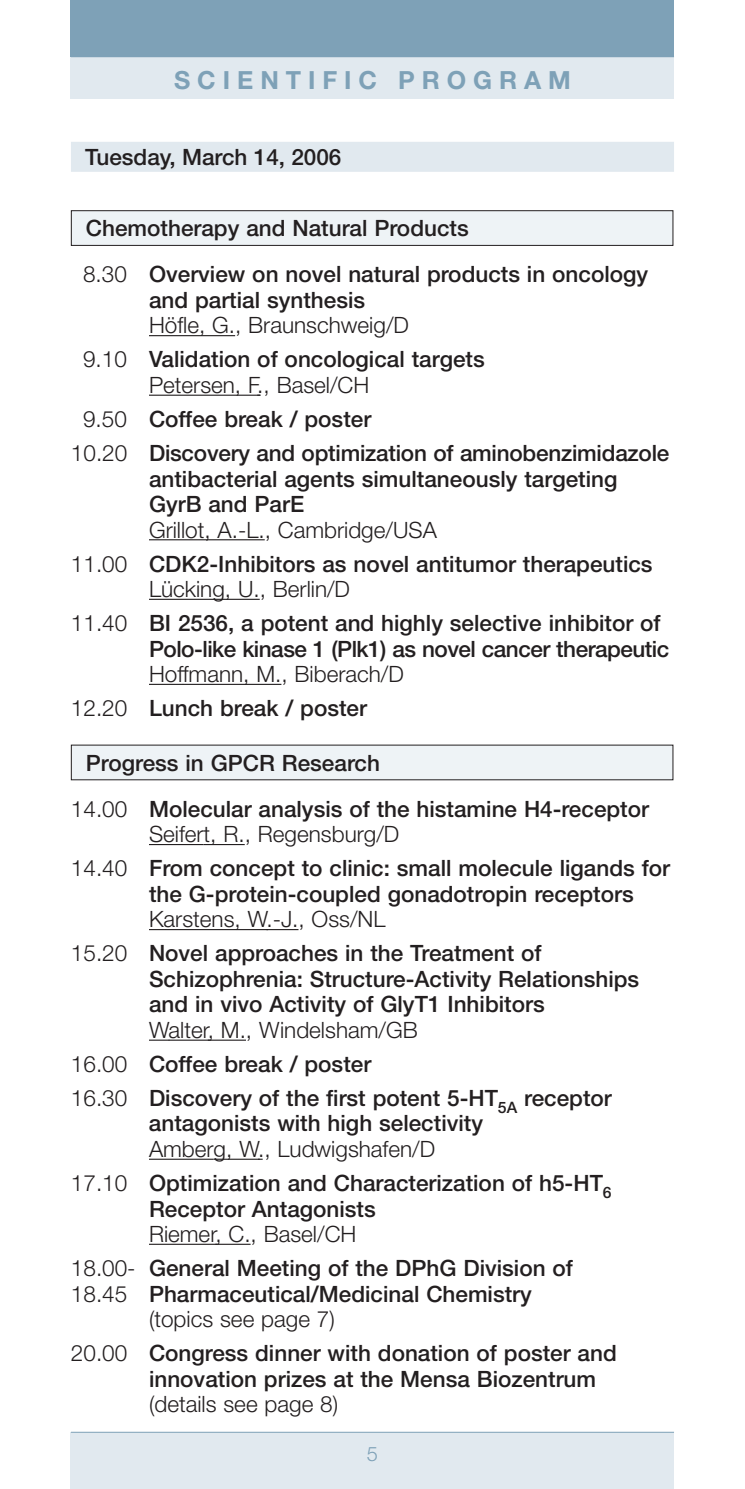
<style>
.page{position:relative;width:745px;height:1489px;background:#fff}
.page>*{position:absolute;margin:0;border:0;box-sizing:border-box;transform-origin:0 0}
.t1{font:700 25px "Helvetica Neue";letter-spacing:.28em;color:#7ea1b7}
.t2{font:500 22.5px/34px "Helvetica Neue";color:#231f20}
.t3{font:300 22.5px/34px "Helvetica Neue";color:#231f20}
.t4{font:500 22.5px "Helvetica Neue";letter-spacing:-.02em;color:#231f20}
.t5{font:300 20px "Helvetica Neue";color:#7ea1b7}
.s1{font-weight:300}
.s2{font-weight:500}
</style>
<div class="page">
<div style="left:71px;top:57px;width:602px;height:42px;background:#e1e9ef"></div>
<div style="left:71px;top:0;width:602px;height:57px;background:#7ea1b7"></div>
<div style="left:71px;top:1431px;width:602px;height:57px;background:#e1e9ef"></div>
<div style="left:71px;top:142px;width:602px;height:30px;background:#e1e9ef"></div>
<hr style="left:149px;top:335px;width:86px;height:1px;background:#231f20">
<hr style="left:149px;top:394px;width:111px;height:2px;background:#231f20">
<hr style="left:149px;top:539px;width:115px;height:1px;background:#231f20">
<hr style="left:149px;top:598px;width:110px;height:2px;background:#231f20">
<hr style="left:149px;top:683px;width:34px;height:2px;background:#231f20">
<hr style="left:183px;top:683px;width:98px;height:2px;background:#231f20">
<hr style="left:149px;top:844px;width:54px;height:1px;background:#231f20">
<hr style="left:203px;top:844px;width:41px;height:1px;background:#231f20">
<hr style="left:149px;top:929px;width:119px;height:1px;background:#231f20">
<hr style="left:266px;top:929px;width:32px;height:1px;background:#231f20">
<svg style="left:149px;top:1039px;width:19px;height:1px"></svg>
<hr style="left:168px;top:1039px;width:42px;height:1px;background:#231f20">
<hr style="left:208px;top:1039px;width:38px;height:1px;background:#231f20">
<hr style="left:149px;top:1158px;width:64px;height:1px;background:#231f20">
<hr style="left:213px;top:1158px;width:46px;height:1px;background:#231f20">
<hr style="left:149px;top:1243px;width:68px;height:1px;background:#231f20">
<hr style="left:215px;top:1243px;width:35px;height:1px;background:#231f20">
<div style="left:71px;top:745px;width:601px;height:34px;background:#eef3f6"></div>
<div style="left:71px;top:211px;width:601px;height:34px;background:#eef3f6"></div>
<div style="left:71px;top:210px;width:602px;height:36px;border:1px solid #231f20"></div>
<hr style="left:71px;top:1431px;width:602px;height:1px;background:#7ea1b7">
<p class="t1" style="left:174px;top:71px;width:398px">SCIENTIFIC PROGRAM</p>
<p class="t2" style="left:85px;top:142px;width:258px">Tuesday, March 14, 2006</p>
<p class="t2" style="left:86px;top:213px;width:384px">Chemotherapy and Natural Products</p>
<p class="t2" style="left:149px;top:264px;width:500px;line-height:25.5px;text-indent:-66px"><span class="s1">8.30</span> Overview on novel natural products in oncology and partial synthesis</p>
<p class="t2" style="left:83px;top:310px;width:403px;text-align:center"><span class="s1">Höfle, G., Braunschweig/D<br>9.10</span> Validation of oncological targets</p>
<p class="t3" style="left:149px;top:370px;width:222px">Petersen, F., Basel/CH</p>
<p class="t2" style="left:83px;top:404px;width:289px"><span class="s1">9.50</span> Coffee break / poster</p>
<p class="t2" style="left:71px;top:438px;width:599px"><span class="s1">10.20</span> Discovery and optimization of aminobenzimidazole</p>
<p class="t2" style="left:149px;top:468px;width:469px;line-height:25.5px">antibacterial agents simultaneously targeting<br>GyrB and ParE</p>
<p class="t2" style="left:71px;top:514px;width:583px;text-indent:78px"><span class="s1">Grillot, A.-L., Cambridge/USA<br>11.00</span> CDK2-Inhibitors as novel antitumor therapeutics</p>
<p class="t2" style="left:71px;top:574px;width:591px;text-indent:78px"><span class="s1">Lücking, U., Berlin/D<br>11.40</span> BI 2536, a potent and highly selective inhibitor of</p>
<p class="t4" style="left:149px;top:640px;width:521px">Polo-like kinase 1 (Plk1) as novel cancer therapeutic</p>
<p class="t3" style="left:71px;top:659px;width:334px;text-indent:78px">Hoffmann, M., Biberach/D<br>12.20 <span class="s2">Lunch break / poster</span></p>
<p class="t2" style="left:86px;top:748px;width:295px">Progress in GPCR Research</p>
<p class="t2" style="left:149px;top:798px;width:501px;line-height:25.5px;text-indent:-78px"><span class="s1">14.00</span> Molecular analysis of the histamine H4-receptor<br><span class="s1">Seifert, R., Regensburg/D</span></p>
<p class="t2" style="left:149px;top:857px;width:522px;line-height:25.5px;text-indent:-78px"><span class="s1">14.40</span> From concept to clinic: small molecule ligands for the G-protein-coupled gonadotropin receptors</p>
<p class="t2" style="left:71px;top:904px;width:472px;text-indent:78px"><span class="s1">Karstens, W.-J., Oss/NL<br>15.20</span> Novel approaches in the Treatment of</p>
<p class="t2" style="left:149px;top:968px;width:491px;line-height:25.5px">Schizophrenia: Structure-Activity Relationships and in vivo Activity of GlyT1 Inhibitors</p>
<p class="t2" style="left:71px;top:1014px;width:542px;text-indent:78px"><span class="s1">Walter, M., Windelsham/GB<br>16.00</span> Coffee break / poster<br><span class="s1">16.30</span> Discovery of the first potent 5-HT<sub>5A</sub> receptor</p>
<p class="t2" style="left:149px;top:1108px;width:335px">antagonists with high selectivity</p>
<p class="t2" style="left:71px;top:1133px;width:542px;text-indent:78px"><span class="s1">Amberg, W., Ludwigshafen/D<br>17.10</span> Optimization and Characterization of h5-HT<sub>6</sub></p>
<p class="t2" style="left:149px;top:1193px;width:228px">Receptor Antagonists</p>
<p class="t2" style="left:71px;top:1218px;width:503px;text-indent:78px"><span class="s1">Riemer, C., Basel/CH<br>18.00-</span> General Meeting of the DPhG Division of</p>
<p class="t2" style="left:149px;top:1282px;width:384px;line-height:25.5px;text-indent:-78px"><span class="s1">18.45</span> Pharmaceutical/Medicinal Chemistry <span class="s1">(topics see page 7)</span></p>
<p class="t2" style="left:149px;top:1342px;width:469px;line-height:25.5px;text-indent:-78px"><span class="s1">20.00</span> Congress dinner with donation of poster and innovation prizes at the Mensa Biozentrum</p>
<p class="t3" style="left:149px;top:1388px;width:191px">(details see page 8)</p>
<p class="t5" style="left:366px;top:1446px;width:13px">5</p>
</div>
